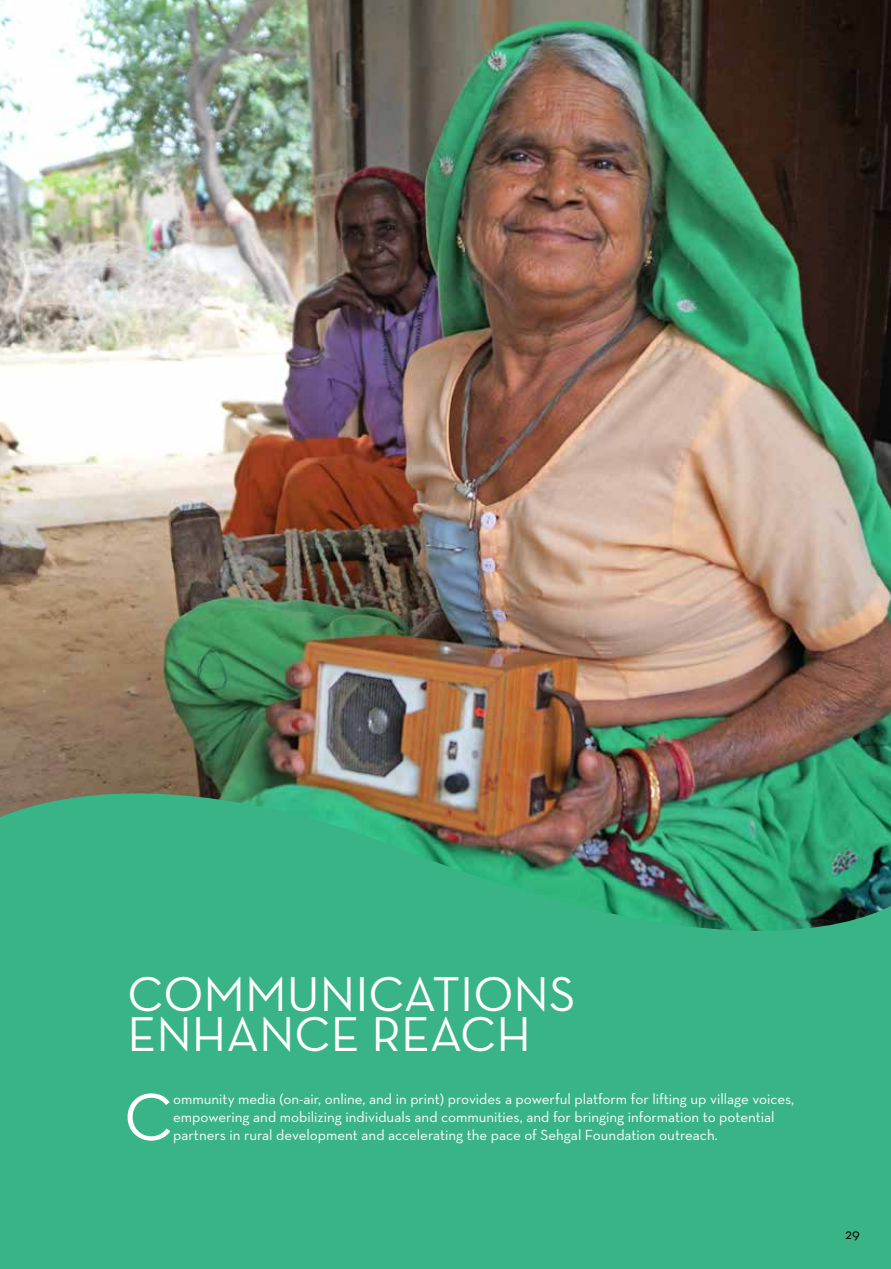
<style>
.page{position:relative;width:891px;height:1269px;background:#fff}
.page>*{position:absolute;margin:0;border:0;box-sizing:border-box;transform-origin:0 0}
.t1{font:67.95px "Neutra Text";color:#fff}
.t2{font:49.8px/39.8px "Neutra Text";color:#fff}
.t3{font:15px/18px "Neutra Text";color:#fff}
.t4{font:15px "Neutra Text";color:#000}
</style>
<div class="page">
<div style="left:0;top:616px;width:891px;height:653px;background:#39b486"></div>
<img style="left:0;top:0;width:891px;height:931px">
<svg style="left:0;top:0;width:1px;height:266px"></svg>
<h2 class="t2" style="left:128px;top:974px;width:449px">COMMUNICATIONS<br>ENHANCE REACH</h2>
<h1 class="t1" style="left:124px;top:1076px;width:51px">C</h1>
<p class="t3" style="left:173px;top:1090px;width:623px">ommunity media (on-air, online, and in print) provides a powerful platform for lifting up village voices, empowering and mobilizing individuals and communities, and for bringing information to potential partners in rural development and accelerating the pace of Sehgal Foundation outreach.</p>
<p class="t4" style="left:845px;top:1225px;width:16px">29</p>
</div>
